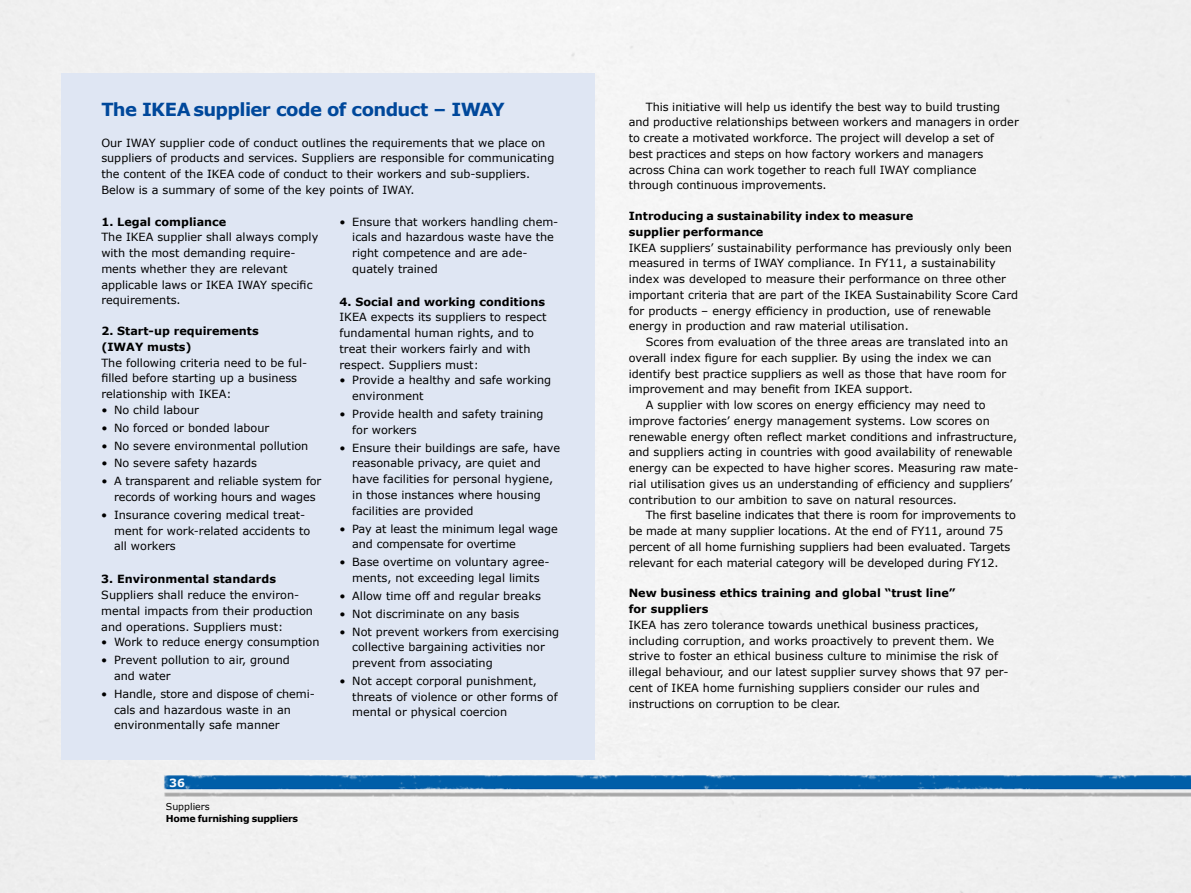
<style>
.page{position:relative;width:1191px;height:893px;background:#fff}
.page>*{position:absolute;margin:0;border:0;box-sizing:border-box;transform-origin:0 0}
.t1{font:700 18px "Verdana IKEA";letter-spacing:-.035em;color:#00489b}
.t2{font:11.25px/15.8px "Verdana IKEA";color:#000}
.t3{font:700 11.25px/15.8px "Verdana IKEA";color:#000}
.t4{font:700 11.25px "Verdana IKEA";color:#f5f6fa}
.t5{font:700 9.45px "Verdana IKEA";letter-spacing:-.03em;color:#000}
.t6{font:9.45px "Verdana IKEA";color:#000}
</style>
<div class="page">
<div style="left:62px;top:73px;width:533px;height:687px;background:#dfe6f3"></div>
<img style="left:149px;top:739px;width:1042px;height:109px">
<h1 class="t1" style="left:101px;top:98px;width:405px">The IKEA supplier code of conduct – IWAY</h1>
<p class="t2" style="left:101px;top:135px;width:454px">Our IWAY supplier code of conduct outlines the requirements that we place on suppliers of products and services. Suppliers are responsible for communicating the content of the IKEA code of conduct to their workers and sub-suppliers.<br>Below is a summary of some of the key points of IWAY.</p>
<p class="t3" style="left:101px;top:214px;width:127px">1. Legal compliance</p>
<p class="t2" style="left:101px;top:229px;width:218px">The IKEA supplier shall always comply with the most demanding require&shy;ments whether they are relevant applicable laws or IKEA IWAY specific requirements.</p>
<p class="t3" style="left:101px;top:323px;width:159px">2. Start-up requirements (IWAY musts)</p>
<p class="t2" style="left:101px;top:355px;width:207px">The following criteria need to be ful&shy;filled before starting up a business relationship with IKEA:</p>
<p class="t2" style="left:101px;top:402px;width:99px">• No child labour</p>
<p class="t2" style="left:101px;top:420px;width:169px">• No forced or bonded labour</p>
<p class="t2" style="left:101px;top:438px;width:209px">• No severe environmental pollution</p>
<p class="t2" style="left:101px;top:456px;width:157px">• No severe safety hazards</p>
<p class="t2" style="left:114px;top:473px;width:209px;text-indent:-13px">• A transparent and reliable system for records of working hours and wages</p>
<p class="t2" style="left:114px;top:507px;width:198px;text-indent:-13px">• Insurance covering medical treat&shy;ment for work-related accidents to all workers</p>
<p class="t3" style="left:101px;top:571px;width:176px">3. Environmental standards</p>
<p class="t2" style="left:101px;top:587px;width:213px">Suppliers shall reduce the environ&shy;mental impacts from their production and operations. Suppliers must:</p>
<p class="t2" style="left:101px;top:634px;width:220px">• Work to reduce energy consumption</p>
<p class="t2" style="left:114px;top:652px;width:177px;text-indent:-13px">• Prevent pollution to air, ground and water</p>
<p class="t2" style="left:114px;top:686px;width:202px;text-indent:-13px">• Handle, store and dispose of chemi&shy;cals and hazardous waste in an environmentally safe manner</p>
<p class="t2" style="left:352px;top:214px;width:208px;text-indent:-13px">• Ensure that workers handling chem&shy;icals and hazardous waste have the right competence and are ade&shy;quately trained</p>
<p class="t3" style="left:339px;top:294px;width:207px">4. Social and working conditions</p>
<p class="t2" style="left:339px;top:310px;width:208px">IKEA expects its suppliers to respect fundamental human rights, and to treat their workers fairly and with respect. Suppliers must:</p>
<p class="t2" style="left:352px;top:373px;width:200px;text-indent:-13px">• Provide a healthy and safe working environment</p>
<p class="t2" style="left:352px;top:406px;width:193px;text-indent:-13px">• Provide health and safety training for workers</p>
<p class="t2" style="left:352px;top:440px;width:209px;text-indent:-13px">• Ensure their buildings are safe, have reasonable privacy, are quiet and have facilities for personal hygiene, in those instances where housing facilities are provided</p>
<p class="t2" style="left:352px;top:521px;width:207px;text-indent:-13px">• Pay at least the minimum legal wage and compensate for overtime</p>
<p class="t2" style="left:339px;top:554px;width:211px;text-align:center">• Base overtime on voluntary agree&shy;ments, not exceeding legal limits</p>
<p class="t2" style="left:339px;top:588px;width:203px">• Allow time off and regular breaks</p>
<p class="t2" style="left:339px;top:606px;width:181px">• Not discriminate on any basis</p>
<p class="t2" style="left:352px;top:624px;width:208px;text-indent:-13px">• Not prevent workers from exercising collective bargaining activities nor prevent from associating</p>
<p class="t2" style="left:352px;top:673px;width:207px;text-indent:-13px">• Not accept corporal punishment, threats of violence or other forms of mental or physical coercion</p>
<p class="t4" style="left:169px;top:776px;width:17px">36</p>
<p class="t6" style="left:166px;top:800px;width:45px">Suppliers</p>
<p class="t5" style="left:166px;top:812px;width:134px">Home furnishing suppliers</p>
<p class="t2" style="left:629px;top:99px;width:391px;text-indent:17px">This initiative will help us identify the best way to build trusting and productive relationships between workers and managers in order to create a motivated workforce. The project will develop a set of best practices and steps on how factory workers and managers across China can work together to reach full IWAY compliance through continuous improvements.</p>
<p class="t3" style="left:629px;top:208px;width:286px">Introducing a sustainability index to measure supplier performance</p>
<p class="t2" style="left:629px;top:240px;width:391px">IKEA suppliers’ sustainability performance has previously only been measured in terms of IWAY compliance. In FY11, a sustainability index was developed to measure their performance on three other important criteria that are part of the IKEA Sustainability Score Card for products – energy efficiency in production, use of renewable energy in production and raw material utilisation.</p>
<p class="t2" style="left:646px;top:334px;width:364px">Scores from evaluation of the three areas are translated into an</p>
<p class="t2" style="left:629px;top:350px;width:364px">overall index figure for each supplier. By using the index we can</p>
<p class="t2" style="left:629px;top:366px;width:379px">identify best practice suppliers as well as those that have room for</p>
<p class="t2" style="left:629px;top:382px;width:285px">improvement and may benefit from IKEA support.</p>
<p class="t2" style="left:646px;top:397px;width:341px">A supplier with low scores on energy efficiency may need to</p>
<p class="t2" style="left:629px;top:413px;width:362px">improve factories’ energy management systems. Low scores on</p>
<p class="t2" style="left:629px;top:429px;width:390px">renewable energy often reflect market conditions and infrastructure,</p>
<p class="t2" style="left:629px;top:445px;width:385px">and suppliers acting in countries with good availability of renewable</p>
<p class="t2" style="left:629px;top:460px;width:391px">energy can be expected to have higher scores. Measuring raw mate-</p>
<p class="t2" style="left:629px;top:476px;width:385px">rial utilisation gives us an understanding of efficiency and suppliers’</p>
<p class="t2" style="left:629px;top:492px;width:330px">contribution to our ambition to save on natural resources.</p>
<p class="t2" style="left:646px;top:508px;width:372px">The first baseline indicates that there is room for improvements to</p>
<p class="t2" style="left:629px;top:523px;width:376px">be made at many supplier locations. At the end of FY11, around 75</p>
<p class="t2" style="left:629px;top:539px;width:383px">percent of all home furnishing suppliers had been evaluated. Targets</p>
<p class="t2" style="left:629px;top:555px;width:371px">relevant for each material category will be developed during FY12.</p>
<p class="t3" style="left:629px;top:586px;width:328px">New business ethics training and global “trust line” for suppliers</p>
<p class="t2" style="left:629px;top:617px;width:381px">IKEA has zero tolerance towards unethical business practices, including corruption, and works proactively to prevent them. We strive to foster an ethical business culture to minimise the risk of illegal behaviour, and our latest supplier survey shows that 97 per&shy;cent of IKEA home furnishing suppliers consider our rules and instructions on corruption to be clear.</p>
</div>
